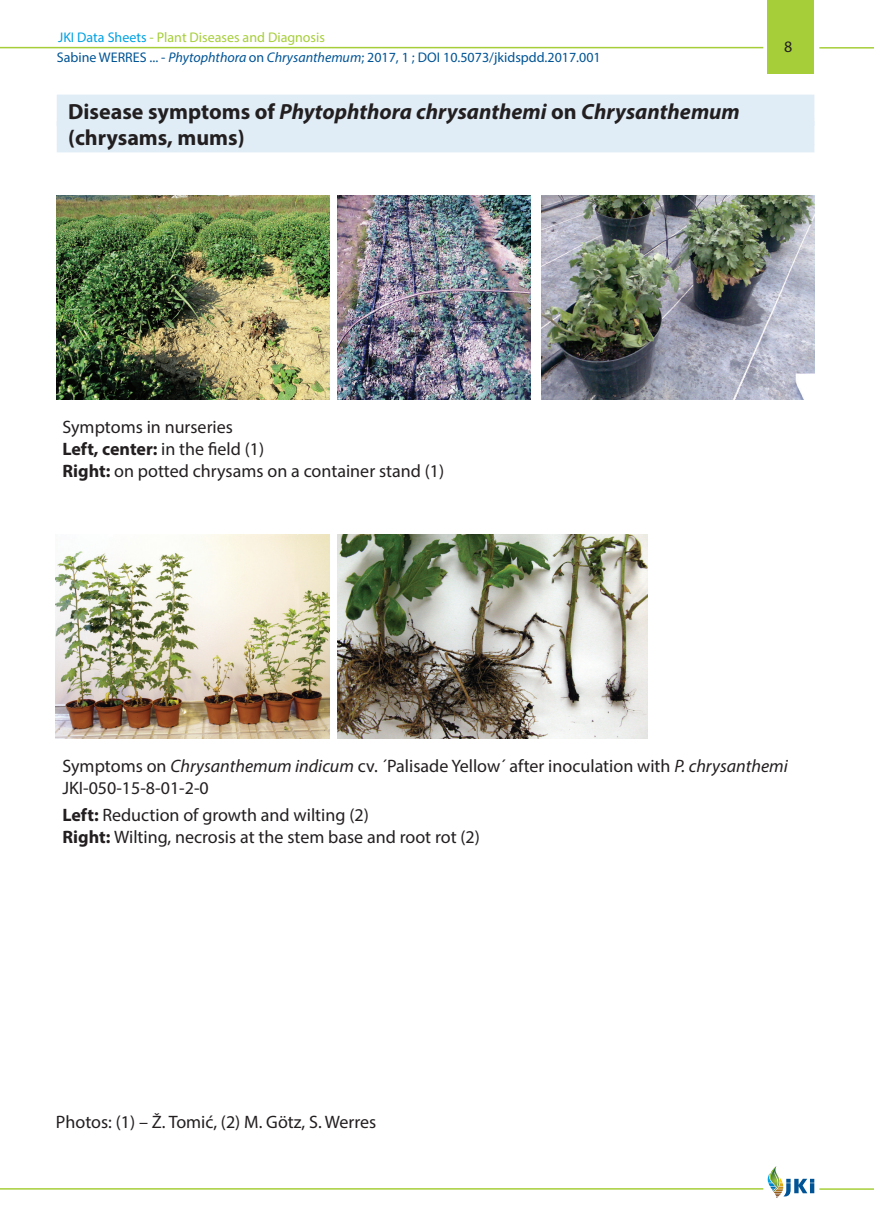
<style>
.page{position:relative;width:874px;height:1225px;background:#fff}
.page>*{position:absolute;margin:0;border:0;box-sizing:border-box;transform-origin:0 0}
.t1{font:italic 700 22px/26.4px "Myriad Pro";color:#231f20}
.t2{font:18px/21.6px "Myriad Pro";color:#231f20}
.t3{font:16px "Myriad Pro";color:#231f20}
.t4{font:14px "Myriad Pro";color:#005495}
.t5{font:14px "Myriad Pro";color:#a6ce39}
.s1{color:#00a1e3}
.s2{font-style:italic}
.s3{font-style:normal}
.s4{font-weight:700}
</style>
<div class="page">
<div style="left:767px;top:0;width:47px;height:74px;background:#a6ce39"></div>
<svg style="left:767px;top:1166px;width:46px;height:32px"></svg>
<hr style="left:0;top:47px;width:763px;height:1px;background:#a6ce39">
<hr style="left:819px;top:47px;width:54px;height:2px;background:#a6ce39">
<hr style="left:0;top:1188px;width:763px;height:1px;background:#a6ce39">
<hr style="left:819px;top:1188px;width:54px;height:1px;background:#a6ce39">
<div style="left:57px;top:95px;width:757px;height:24px;background:#e0edf7"></div>
<div style="left:57px;top:118px;width:757px;height:8px;background:#e0edf7"></div>
<div style="left:57px;top:121px;width:757px;height:24px;background:#e0edf7"></div>
<div style="left:57px;top:144px;width:757px;height:8px;background:#e0edf7"></div>
<img style="left:57px;top:196px;width:272px;height:204px">
<img style="left:541px;top:196px;width:273px;height:204px">
<img style="left:337px;top:196px;width:193px;height:204px">
<img style="left:56px;top:534px;width:273px;height:204px">
<img style="left:337px;top:534px;width:309px;height:205px">
<p class="t5" style="left:58px;top:29px;width:268px"><span class="s1">JKI Data Sheets</span> - Plant Diseases and Diagnosis</p>
<p class="t4" style="left:57px;top:49px;width:545px">Sabine WERRES ... - <span class="s2">Phytophthora</span> on <span class="s2">Chrysanthemum</span>; 2017, 1 ; DOI 10.5073/jkidspdd.2017.001</p>
<p class="t1" style="left:68px;top:97px;width:672px"><span class="s3">Disease symptoms of</span> Phytophthora chrysanthemi <span class="s3">on</span> Chrysanthemum <span class="s3">(chrysams, mums)</span></p>
<p class="t3" style="left:783px;top:37px;width:10px">8</p>
<p class="t2" style="left:62px;top:416px;width:383px">Symptoms in nurseries<br><span class="s4">Left, center:</span> in the field (1)<br><span class="s4">Right:</span> on potted chrysams on a container stand (1)</p>
<p class="t2" style="left:62px;top:755px;width:726px">Symptoms on <span class="s2">Chrysanthemum indicum</span> cv. ´Palisade Yellow´ after inoculation with <span class="s2">P. chrysanthemi<br></span>JKI-050-15-8-01-2-0</p>
<p class="t2" style="left:62px;top:804px;width:419px"><span class="s4">Left:</span> Reduction of growth and wilting (2)<br><span class="s4">Right:</span> Wilting, necrosis at the stem base and root rot (2)</p>
<p class="t2" style="left:56px;top:1111px;width:322px">Photos: (1) – Ž. Tomić, (2) M. Götz, S. Werres</p>
</div>
